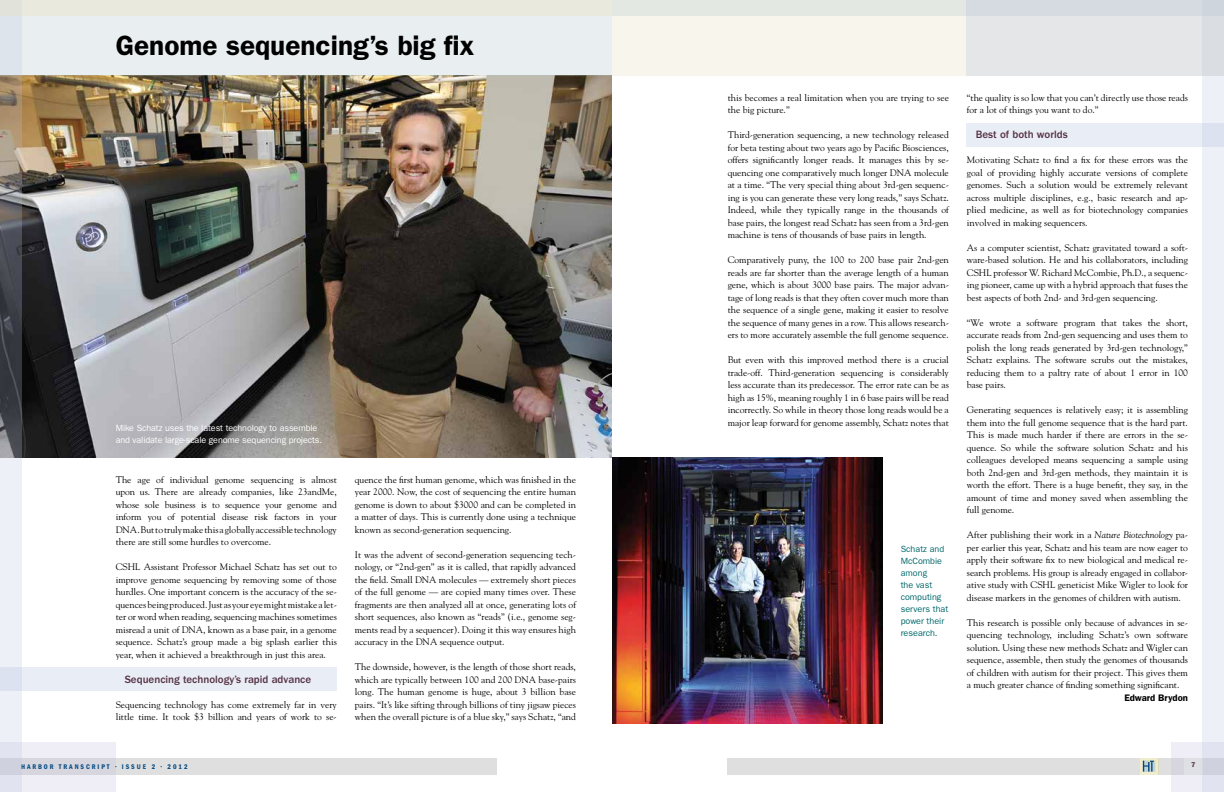
<style>
.page{position:relative;width:1224px;height:792px;background:#fff}
.page>*{position:absolute;margin:0;border:0;box-sizing:border-box;transform-origin:0 0}
.t1{font:600 28px "ITC Franklin Gothic Std";color:#000}
.t2{font:500 11px "ITC Franklin Gothic Std";color:#543042}
.t3{font:9.5px/12.5px "Goudy Std";color:#000;text-align:justify}
.t4{font:600 9.5px "ITC Franklin Gothic Std";color:#000}
.t5{font:9px/12px "ITC Franklin Gothic Std";letter-spacing:-.01em;color:#fff}
.t6{font:9px/12px "ITC Franklin Gothic Std";color:#00676a}
.t7{font:7px "ITC Franklin Gothic Std Dm Cd";letter-spacing:.275em;color:#004982}
.t8{font:600 7px "ITC Franklin Gothic Std";color:#543042}
.s1{font-style:italic}
</style>
<div class="page">
<div style="left:967px;top:123px;width:257px;height:24px;background:#e9edf6"></div>
<div style="left:0;top:667px;width:337px;height:24px;background:#e9edf6"></div>
<div style="left:1158px;top:758px;width:66px;height:16px;background:#dfdfdf"></div>
<div style="left:0;top:758px;width:496px;height:16px;background:#dfdfdf"></div>
<svg style="left:22px;top:743px;width:94px;height:49px;fill:#efeef6"></svg>
<svg style="left:1171px;top:743px;width:31px;height:49px"></svg>
<svg style="left:1140px;top:758px;width:18px;height:16px"></svg>
<svg style="left:1143px;top:761px;width:12px;height:11px"></svg>
<div style="left:728px;top:758px;width:412px;height:16px;background:#dfdfdf"></div>
<div style="left:1184px;top:758px;width:18px;height:16px;background:#dfe0e3"></div>
<svg style="left:1202px;top:76px;width:22px;height:716px;background:#ebeef5"></svg>
<img style="left:22px;top:76px;width:590px;height:381px">
<div style="left:0;top:0;width:612px;height:76px;background:#e9eff0"></div>
<svg style="left:0;top:15px;width:22px;height:777px;background:#a7a7aa"></svg>
<div style="left:612px;top:0;width:612px;height:76px;background:#f8f6ec"></div>
<div style="left:612px;top:0;width:612px;height:15px;background:#e4e8e2"></div>
<div style="left:967px;top:0;width:257px;height:76px;background:linear-gradient(to right,#e2e5e6,#dee2e5)"></div>
<div style="left:0;top:0;width:612px;height:15px;background:#e9e9dd"></div>
<img style="left:612px;top:457px;width:271px;height:267px">
<h1 class="t1" style="left:116px;top:29px;width:360px">Genome sequencing’s big fix</h1>
<p class="t5" style="left:116px;top:422px;width:208px">Mike Schatz uses the latest technology to assemble and validate large-scale genome sequencing projects.</p>
<p class="t3" style="left:116px;top:473px;width:223px">The age of individual genome sequencing is almost upon us. There are already companies, like 23andMe, whose sole business is to sequence your genome and inform you of potential disease risk factors in your DNA. But to truly make this a globally accessible technology there are still some hurdles to overcome.</p>
<p class="t3" style="left:116px;top:560px;width:223px">CSHL Assistant Professor Michael Schatz has set out to improve genome sequencing by removing some of those hurdles. One important concern is the accuracy of the se&shy;quences being produced. Just as your eye might mistake a let&shy;ter or word when reading, sequencing machines sometimes misread a unit of DNA, known as a base pair, in a genome sequence. Schatz’s group made a big splash earlier this year, when it achieved a breakthrough in just this area.</p>
<p class="t2" style="left:125px;top:673px;width:188px">Sequencing technology’s rapid advance</p>
<p class="t3" style="left:116px;top:698px;width:223px">Sequencing technology has come extremely far in very little time. It took $3 billion and years of work to se-</p>
<p class="t3" style="left:355px;top:473px;width:223px">quence the first human genome, which was finished in the year 2000. Now, the cost of sequencing the entire human genome is down to about $3000 and can be completed in a matter of days. This is currently done using a technique known as second-generation sequencing.</p>
<p class="t3" style="left:355px;top:548px;width:223px">It was the advent of second-generation sequencing tech&shy;nology, or “2nd-gen” as it is called, that rapidly advanced the field. Small DNA molecules — extremely short pieces of the full genome — are copied many times over. These fragments are then analyzed all at once, generating lots of short sequences, also known as “reads” (i.e., genome seg&shy;ments read by a sequencer). Doing it this way ensures high accuracy in the DNA sequence output.</p>
<p class="t3" style="left:355px;top:660px;width:223px">The downside, however, is the length of those short reads, which are typically between 100 and 200 DNA base-pairs long. The human genome is huge, about 3 billion base pairs. “It’s like sifting through billions of tiny jigsaw pieces when the overall picture is of a blue sky,” says Schatz, “and</p>
<p class="t3" style="left:728px;top:91px;width:223px">this becomes a real limitation when you are trying to see the big picture.”</p>
<p class="t3" style="left:728px;top:129px;width:223px">Third-generation sequencing, a new technology released for beta testing about two years ago by Pacific Biosciences, offers significantly longer reads. It manages this by se&shy;quencing one comparatively much longer DNA molecule at a time. “The very special thing about 3rd-gen sequenc&shy;ing is you can generate these very long reads,” says Schatz.<br>Indeed, while they typically range in the thousands of base pairs, the longest read Schatz has seen from a 3rd-gen machine is tens of thousands of base pairs in length.</p>
<p class="t3" style="left:728px;top:254px;width:223px">Comparatively puny, the 100 to 200 base pair 2nd-gen reads are far shorter than the average length of a human gene, which is about 3000 base pairs. The major advan&shy;tage of long reads is that they often cover much more than the sequence of a single gene, making it easier to resolve the sequence of many genes in a row. This allows research&shy;ers to more accurately assemble the full genome sequence.</p>
<p class="t3" style="left:728px;top:354px;width:223px">But even with this improved method there is a crucial trade-off. Third-generation sequencing is considerably less accurate than its predecessor. The error rate can be as high as 15%, meaning roughly 1 in 6 base pairs will be read incorrectly. So while in theory those long reads would be a major leap forward for genome assembly, Schatz notes that</p>
<p class="t6" style="left:901px;top:543px;width:49px">Schatz and<br>McCombie among<br>the vast computing servers that power their research.</p>
<p class="t3" style="left:967px;top:91px;width:223px">“the quality is so low that you can’t directly use those reads for a lot of things you want to do.”</p>
<p class="t2" style="left:976px;top:128px;width:94px">Best of both worlds</p>
<p class="t3" style="left:967px;top:154px;width:223px">Motivating Schatz to find a fix for these errors was the goal of providing highly accurate versions of complete genomes. Such a solution would be extremely relevant across multiple disciplines, e.g., basic research and ap&shy;plied medicine, as well as for biotechnology companies involved in making sequencers.</p>
<p class="t3" style="left:967px;top:241px;width:223px">As a computer scientist, Schatz gravitated toward a soft&shy;ware-based solution. He and his collaborators, including CSHL professor W. Richard McCombie, Ph.D., a sequenc&shy;ing pioneer, came up with a hybrid approach that fuses the best aspects of both 2nd- and 3rd-gen sequencing.</p>
<p class="t3" style="left:967px;top:316px;width:223px">“We wrote a software program that takes the short, accurate reads from 2nd-gen sequencing and uses them to polish the long reads generated by 3rd-gen technology,” Schatz explains. The software scrubs out the mistakes, reducing them to a paltry rate of about 1 error in 100 base pairs.</p>
<p class="t3" style="left:967px;top:404px;width:223px">Generating sequences is relatively easy; it is assembling them into the full genome sequence that is the hard part.<br>This is made much harder if there are errors in the se&shy;quence. So while the software solution Schatz and his colleagues developed means sequencing a sample using both 2nd-gen and 3rd-gen methods, they maintain it is worth the effort. There is a huge benefit, they say, in the amount of time and money saved when assembling the full genome.</p>
<p class="t3" style="left:967px;top:529px;width:223px">After publishing their work in a <span class="s1">Nature Biotechnology</span> pa&shy;per earlier this year, Schatz and his team are now eager to apply their software fix to new biological and medical re&shy;search problems. His group is already engaged in collabor&shy;ative study with CSHL geneticist Mike Wigler to look for disease markers in the genomes of children with autism.</p>
<p class="t3" style="left:967px;top:616px;width:223px">This research is possible only because of advances in se&shy;quencing technology, including Schatz’s own software solution. Using these new methods Schatz and Wigler can sequence, assemble, then study the genomes of thousands of children with autism for their project. This gives them a much greater chance of finding something significant.</p>
<p class="t4" style="left:1124px;top:692px;width:65px">Edward Brydon</p>
<p class="t7" style="left:21px;top:762px;width:107px">HARBOR TRANSCRI PT • ISSUE</p>
<p class="t7" style="left:152px;top:762px;width:37px">2 • 2012</p>
<p class="t8" style="left:1191px;top:761px;width:6px">7</p>
</div>
